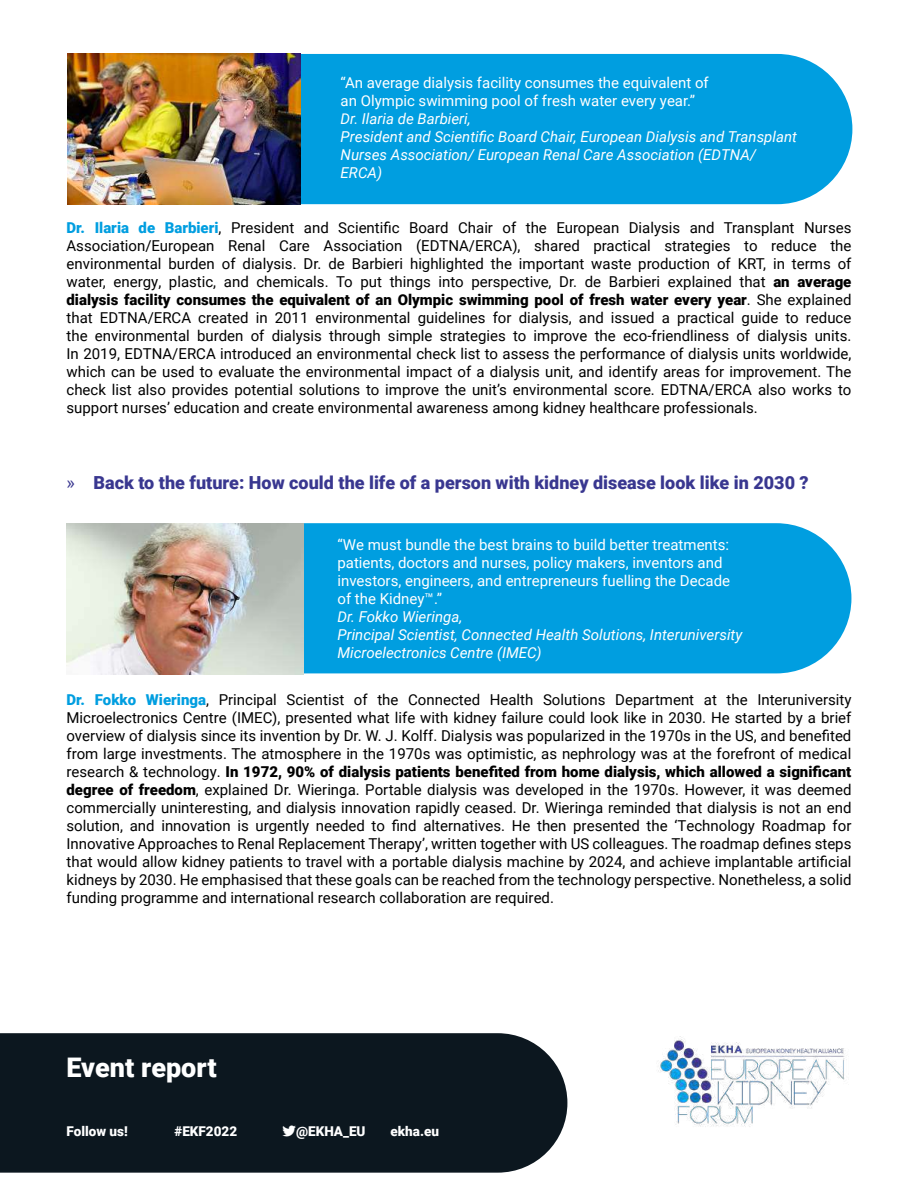
<style>
.page{position:relative;width:918px;height:1188px;background:#fff}
.page>*{position:absolute;margin:0;border:0;box-sizing:border-box;transform-origin:0 0}
.t1{font:900 27px "Roboto";color:#fff}
.t2{font:900 18px "Roboto";color:#393790}
.t3{font:15px/18px "Roboto";color:#000;text-align:justify}
.t4{font:15px/18px "Roboto";color:#fff}
.t5{font:italic 15px/18px "Roboto";color:#fff}
.t6{font:900 13.5px "Roboto";color:#fff}
.s1{font-weight:900;color:#009ee0}
.s2{font-weight:900}
.s3{font-weight:400}
</style>
<div class="page">
<div style="left:0;top:1033px;width:567px;height:140px;background:#0c171f"></div>
<img style="left:658px;top:1036px;width:187px;height:91px">
<div style="left:301px;top:54px;width:551px;height:150px;background:#009ee0"></div>
<img style="left:68px;top:54px;width:233px;height:150px">
<div style="left:303px;top:523px;width:548px;height:150px;background:#009ee0"></div>
<img style="left:67px;top:523px;width:236px;height:151px">
<svg style="left:283px;top:1126px;width:13px;height:11px"></svg>
<p class="t4" style="left:341px;top:73px;width:370px">“An average dialysis facility consumes the equivalent of an Olympic swimming pool of fresh water every year.”</p>
<p class="t5" style="left:341px;top:109px;width:458px">Dr. Ilaria de Barbieri,<br>President and Scientific Board Chair, European Dialysis and Transplant Nurses Association/ European Renal Care Association (EDTNA/ ERCA)</p>
<p class="t3" style="left:67px;top:218px;width:786px"><span class="s1">Dr. Ilaria de Barbieri</span>, President and Scientific Board Chair of the European Dialysis and Transplant Nurses Association/European Renal Care Association (EDTNA/ERCA), shared practical strategies to reduce the environmental burden of dialysis. Dr. de Barbieri highlighted the important waste production of KRT, in terms of water, energy, plastic, and chemicals. To put things into perspective, Dr. de Barbieri explained that <span class="s2">an average dialysis facility consumes the equivalent of an Olympic swimming pool of fresh water every year</span>. She explained that EDTNA/ERCA created in 2011 environmental guidelines for dialysis, and issued a practical guide to reduce the environmental burden of dialysis through simple strategies to improve the eco-friendliness of dialysis units.<br>In 2019, EDTNA/ERCA introduced an environmental check list to assess the performance of dialysis units worldwide, which can be used to evaluate the environmental impact of a dialysis unit, and identify areas for improvement. The check list also provides potential solutions to improve the unit’s environmental score. EDTNA/ERCA also works to support nurses’ education and create environmental awareness among kidney healthcare professionals.</p>
<p class="t2" style="left:67px;top:470px;width:744px"><span class="s3">»</span> Back to the future: How could the life of a person with kidney disease look like in 2030 ?</p>
<p class="t4" style="left:337px;top:535px;width:394px">“We must bundle the best brains to build better treatments: patients, doctors and nurses, policy makers, inventors and investors, engineers, and entrepreneurs fuelling the Decade of the Kidney™.”</p>
<p class="t5" style="left:337px;top:607px;width:406px">Dr. Fokko Wieringa,<br>Principal Scientist, Connected Health Solutions, Interuniversity<br>Microelectronics Centre (IMEC)</p>
<p class="t3" style="left:67px;top:690px;width:786px"><span class="s1">Dr. Fokko Wieringa</span>, Principal Scientist of the Connected Health Solutions Department at the Interuniversity Microelectronics Centre (IMEC), presented what life with kidney failure could look like in 2030. He started by a brief overview of dialysis since its invention by Dr. W. J. Kolff. Dialysis was popularized in the 1970s in the US, and benefited from large investments. The atmosphere in the 1970s was optimistic, as nephrology was at the forefront of medical research &amp; technology. <span class="s2">In 1972, 90% of dialysis patients benefited from home dialysis, which allowed a significant degree of freedom</span>, explained Dr. Wieringa. Portable dialysis was developed in the 1970s. However, it was deemed commercially uninteresting, and dialysis innovation rapidly ceased. Dr. Wieringa reminded that dialysis is not an end solution, and innovation is urgently needed to find alternatives. He then presented the ‘Technology Roadmap for Innovative Approaches to Renal Replacement Therapy’, written together with US colleagues. The roadmap defines steps that would allow kidney patients to travel with a portable dialysis machine by 2024, and achieve implantable artificial kidneys by 2030. He emphasised that these goals can be reached from the technology perspective. Nonetheless, a solid funding programme and international research collaboration are required.</p>
<h1 class="t1" style="left:67px;top:1048px;width:152px">Event report</h1>
<p class="t6" style="left:67px;top:1122px;width:63px">Follow us!</p>
<p class="t6" style="left:175px;top:1122px;width:64px">#EKF2022</p>
<p class="t6" style="left:283px;top:1122px;width:85px">▼▼▼@EKHA_EU</p>
<p class="t6" style="left:391px;top:1122px;width:50px">ekha.eu</p>
</div>
